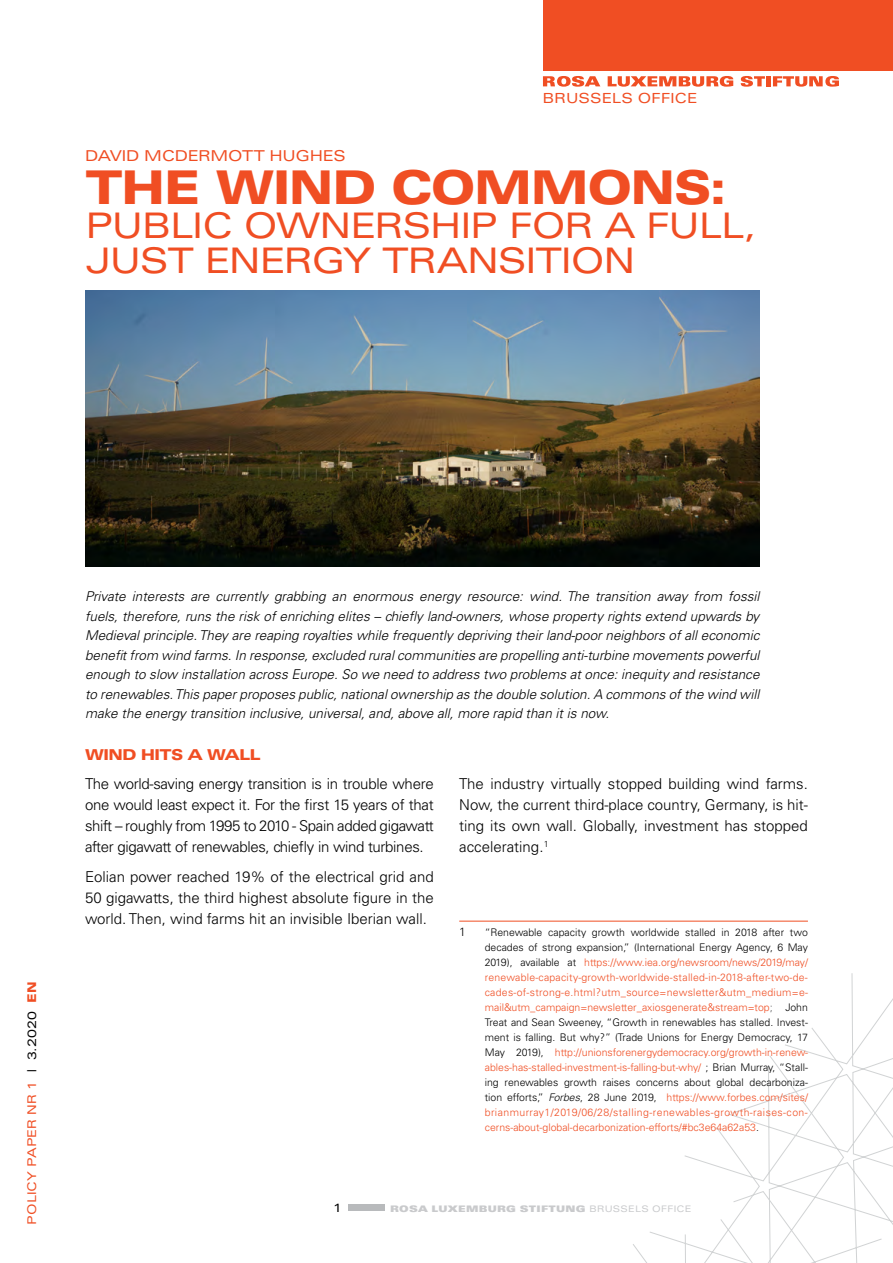
<style>
.page{position:relative;width:893px;height:1263px;background:#fff}
.page>*{position:absolute;margin:0;border:0;box-sizing:border-box;transform-origin:0 0}
.t1{font:900 expanded 46.5px "Univers LT Std";letter-spacing:-.035em;color:#f04e23}
.t2{font:expanded 35.25px/34.5px "Univers LT Std";letter-spacing:-.03em;color:#f04e23}
.t3{font:300 15px/21px "Univers LT Std";color:#000;text-align:justify}
.t4{font:expanded 15px "Univers LT Std";letter-spacing:-.015em;color:#f04e23}
.t5{font:900 expanded 15px "Univers LT Std";letter-spacing:-.04em;color:#f04e23}
.t6{font:expanded 13.95px "Univers LT Std";letter-spacing:.005em;color:#f04e23}
.t7{font:italic 300 13.5px/19.5px "Univers LT Std";color:#000;text-align:justify}
.t8{font:expanded 12px "Univers LT Std";color:#f04e23}
.t9{font:expanded 12px "Univers LT Std";color:#000}
.t10{font:300 12px "Univers LT Std";color:#000}
.t11{font:300 10.5px/15px "Univers LT Std";color:#f04e23;text-align:justify}
.t12{font:9px "Univers LT Std X Black Ex";letter-spacing:.03em;color:#c9cacc}
.s1{color:#000}
.s2{font-weight:900}
.s3{color:#58595b}
.s4{font-style:italic;color:#000}
.s5{font-family:"Univers LT Std";font-stretch:expanded}
</style>
<div class="page">
<svg style="left:773px;top:76px;width:66px;height:11px"></svg>
<div style="left:766px;top:76px;width:5px;height:10px;background:#f04e23"></div>
<svg style="left:741px;top:76px;width:24px;height:11px"></svg>
<svg style="left:608px;top:76px;width:125px;height:11px"></svg>
<svg style="left:543px;top:76px;width:57px;height:11px"></svg>
<div style="left:543px;top:0;width:350px;height:71px;background:#f04e23"></div>
<div style="left:348px;top:1204px;width:37px;height:7px;background:#b8babc"></div>
<svg style="left:633px;top:973px;width:260px;height:290px"></svg>
<hr style="left:459px;top:921px;width:349px;height:1px;background:#f04e23">
<img style="left:85px;top:290px;width:674px;height:277px">
<h3 class="t4" style="left:85px;top:147px;width:262px">DAVID MCDERMOTT HUGHES</h3>
<h3 class="t6" style="left:543px;top:90px;width:156px">BRUSSELS OFFICE</h3>
<h1 class="t1" style="left:85px;top:160px;width:643px">THE WIND COMMONS:</h1>
<h2 class="t2" style="left:85px;top:208px;width:673px">PUBLIC OWNERSHIP FOR A FULL,<br>JUST ENERGY TRANSITION</h2>
<p class="t8" style="left:25px;top:1224px;width:245px;rotate:-90deg">POLICY PAPER NR 1 <span class="s1">| 3.2020</span> <span class="s2">EN</span></p>
<p class="t7" style="left:85px;top:587px;width:676px">Private interests are currently grabbing an enormous energy resource: wind. The transition away from fossil fuels, therefore, runs the risk of enriching elites – chiefly land-owners, whose property rights extend upwards by Medieval principle. They are reaping royalties while frequently depriving their land-poor neighbors of all economic benefit from wind farms. In response, excluded rural communities are propelling anti-turbine movements powerful enough to slow installation across Europe. So we need to address two problems at once: inequity and resistance to renewables. This paper proposes public, national ownership as the double solution. A commons of the wind will make the energy transition inclusive, universal, and, above all, more rapid than it is now.</p>
<h3 class="t5" style="left:85px;top:746px;width:177px">WIND HITS A WALL</h3>
<h3 class="t3" style="left:85px;top:773px;width:350px">The world-saving energy transition is in trouble where one would least expect it. For the first 15 years of that shift – roughly from 1995 to 2010 - Spain added gigawatt after gigawatt of renewables, chiefly in wind turbines.</h3>
<h3 class="t3" style="left:85px;top:866px;width:350px">Eolian power reached 19% of the electrical grid and 50 gigawatts, the third highest absolute figure in the world. Then, wind farms hit an invisible Iberian wall.</h3>
<h3 class="t3" style="left:459px;top:773px;width:350px">The industry virtually stopped building wind farms.<br>Now, the current third-place country, Germany, is hit&shy;ting its own wall. Globally, investment has stopped accelerating.<sup>1</sup></h3>
<p class="t10" style="left:459px;top:925px;width:8px">1</p>
<p class="t11" style="left:485px;top:925px;width:325px"><span class="s1">“Renewable capacity growth worldwide stalled in 2018 after two decades of strong expansion,” (International Energy Agency, 6 May 2019), available at</span> https://www.iea.org/newsroom/news/2019/may/ renewable-capacity-growth-worldwide-stalled-in-2018-after-two-de&shy;cades-of-strong-e.html?utm_source=newsletter&amp;utm_medium=e&shy;mail&amp;utm_campaign=newsletter_axiosgenerate&amp;stream=top<span class="s3">;</span> <span class="s1">John Treat and Sean Sweeney, “Growth in renewables has stalled. Invest&shy;ment is falling. But why?” (Trade Unions for Energy Democracy, 17<br>May 2019),</span> http://unionsforenergydemocracy.org/growth-in-renew&shy;ables-has-stalled-investment-is-falling-but-why/ <span class="s1">; Brian Murray, “Stall&shy;ing renewables growth raises concerns about global decarboniza&shy;tion efforts,”</span> <span class="s4">Forbes</span><span class="s1">, 28 June 2019,</span> https://www.forbes.com/sites/ brianmurray1/2019/06/28/stalling-renewables-growth-raises-con&shy;cerns-about-global-decarbonization-efforts/#bc3e64a62a53<span class="s1">.</span></p>
<p class="t9" style="left:333px;top:1200px;width:10px">1</p>
<p class="t12" style="left:390px;top:1203px;width:303px">ROSA LUXEMBURG STIFTUNG <span class="s5">BRUSSELS OFFICE</span></p>
</div>
